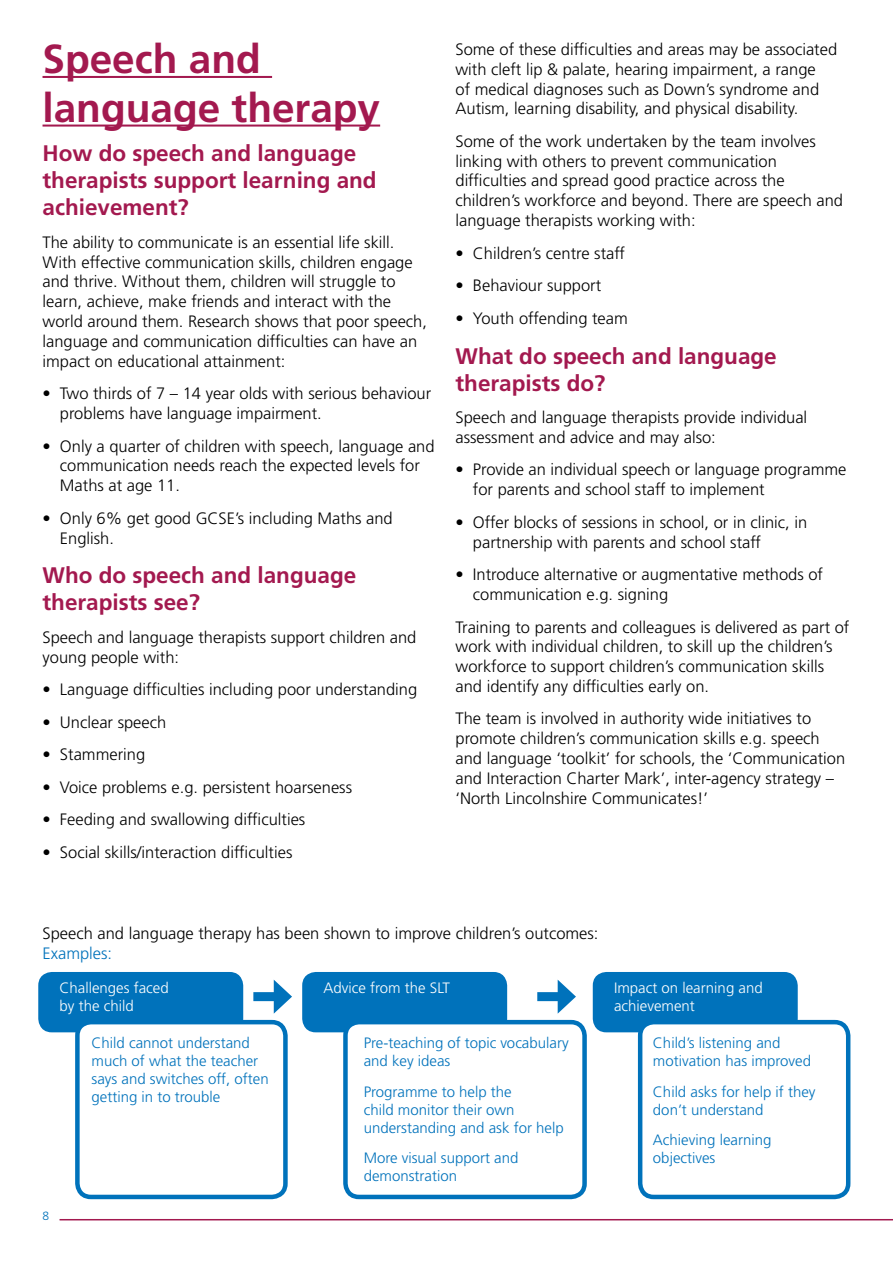
<style>
.page{position:relative;width:893px;height:1263px;background:#fff}
.page>*{position:absolute;margin:0;border:0;box-sizing:border-box;transform-origin:0 0}
.t1{font:700 40.5px/48.6px "Frutiger LT Std";color:#a3194f}
.t2{font:700 22.5px/27px "Frutiger LT Std";color:#a3194f}
.t3{font:300 16.5px/19.8px "Frutiger LT Std";color:#000}
.t4{font:300 16.5px "Frutiger LT Std";color:#0072bb}
.t5{font:300 15px/18px "Frutiger LT Std";color:#0072bb}
.t6{font:300 15px/18px "Frutiger LT Std";color:#fff}
.t7{font:300 12px "Frutiger LT Std";color:#0072bb}
</style>
<div class="page">
<hr style="left:60px;top:1219px;width:833px;height:1px;background:#a3194f">
<hr style="left:43px;top:76px;width:229px;height:2px;background:#a3194f">
<hr style="left:43px;top:125px;width:337px;height:2px;background:#a3194f">
<div style="left:38px;top:972px;width:205px;height:60px;background:#0072bb;border-radius:14px"></div>
<div style="left:302px;top:972px;width:205px;height:60px;background:#0072bb;border-radius:14px"></div>
<div style="left:593px;top:972px;width:205px;height:60px;background:#0072bb;border-radius:14px"></div>
<div style="left:77px;top:1022px;width:208px;height:175px;background:#fff;border-radius:14px"></div>
<div style="left:75px;top:1020px;width:213px;height:179px;border:4px solid #0072bb;border-radius:14px"></div>
<div style="left:345px;top:1022px;width:240px;height:175px;background:#fff;border-radius:14px"></div>
<div style="left:343px;top:1020px;width:244px;height:179px;border:4px solid #0072bb;border-radius:14px"></div>
<div style="left:640px;top:1022px;width:208px;height:175px;background:#fff;border-radius:14px"></div>
<div style="left:638px;top:1020px;width:212px;height:179px;border:4px solid #0072bb;border-radius:14px"></div>
<div style="left:253px;top:992px;width:28px;height:9px;background:#0072bb"></div>
<svg style="left:274px;top:980px;width:18px;height:34px"></svg>
<div style="left:537px;top:992px;width:28px;height:9px;background:#0072bb"></div>
<svg style="left:558px;top:980px;width:18px;height:34px"></svg>
<hr style="left:892px;top:0;width:1px;height:1188px;background:#0072bb">
<h1 class="t1" style="left:43px;top:35px;width:339px">Speech and language therapy</h1>
<h2 class="t2" style="left:43px;top:140px;width:336px">How do speech and language therapists support learning and achievement?</h2>
<p class="t3" style="left:43px;top:232px;width:386px">The ability to communicate is an essential life skill.<br>With effective communication skills, children engage and thrive. Without them, children will struggle to learn, achieve, make friends and interact with the world around them. Research shows that poor speech, language and communication difficulties can have an impact on educational attainment:</p>
<p class="t3" style="left:60px;top:384px;width:373px;text-indent:-17px">• Two thirds of 7 – 14 year olds with serious behaviour problems have language impairment.</p>
<p class="t3" style="left:60px;top:436px;width:376px;text-indent:-17px">• Only a quarter of children with speech, language and communication needs reach the expected levels for<br>Maths at age 11.</p>
<p class="t3" style="left:60px;top:508px;width:334px;text-indent:-17px">• Only 6% get good GCSE’s including Maths and<br>English.</p>
<h2 class="t2" style="left:43px;top:562px;width:315px">Who do speech and language therapists see?</h2>
<p class="t3" style="left:43px;top:627px;width:375px">Speech and language therapists support children and young people with:</p>
<p class="t3" style="left:43px;top:680px;width:376px">• Language difficulties including poor understanding</p>
<p class="t3" style="left:43px;top:712px;width:125px">• Unclear speech</p>
<p class="t3" style="left:43px;top:745px;width:104px">• Stammering</p>
<p class="t3" style="left:43px;top:777px;width:311px">• Voice problems e.g. persistent hoarseness</p>
<p class="t3" style="left:43px;top:810px;width:264px">• Feeding and swallowing difficulties</p>
<p class="t3" style="left:43px;top:843px;width:251px">• Social skills/interaction difficulties</p>
<p class="t3" style="left:455px;top:40px;width:383px">Some of these difficulties and areas may be associated with cleft lip &amp; palate, hearing impairment, a range<br>of medical diagnoses such as Down’s syndrome and Autism, learning disability, and physical disability.</p>
<p class="t3" style="left:455px;top:131px;width:389px">Some of the work undertaken by the team involves linking with others to prevent communication difficulties and spread good practice across the children’s workforce and beyond. There are speech and language therapists working with:</p>
<p class="t3" style="left:455px;top:243px;width:171px">• Children’s centre staff</p>
<p class="t3" style="left:455px;top:276px;width:147px">• Behaviour support</p>
<p class="t3" style="left:455px;top:308px;width:174px">• Youth offending team</p>
<h2 class="t2" style="left:455px;top:342px;width:323px">What do speech and language therapists do?</h2>
<p class="t3" style="left:455px;top:408px;width:353px">Speech and language therapists provide individual assessment and advice and may also:</p>
<p class="t3" style="left:473px;top:460px;width:375px;text-indent:-17px">• Provide an individual speech or language programme for parents and school staff to implement</p>
<p class="t3" style="left:473px;top:512px;width:336px;text-indent:-17px">• Offer blocks of sessions in school, or in clinic, in partnership with parents and school staff</p>
<p class="t3" style="left:473px;top:565px;width:352px;text-indent:-17px">• Introduce alternative or augmentative methods of communication e.g. signing</p>
<p class="t3" style="left:455px;top:617px;width:395px">Training to parents and colleagues is delivered as part of work with individual children, to skill up the children’s workforce to support children’s communication skills and identify any difficulties early on.</p>
<p class="t3" style="left:455px;top:709px;width:391px">The team is involved in authority wide initiatives to promote children’s communication skills e.g. speech and language ‘toolkit’ for schools, the ‘Communication and Interaction Charter Mark’, inter-agency strategy – ‘North Lincolnshire Communicates!’</p>
<p class="t3" style="left:43px;top:923px;width:557px">Speech and language therapy has been shown to improve children’s outcomes:</p>
<p class="t4" style="left:43px;top:943px;width:71px">Examples:</p>
<p class="t6" style="left:60px;top:979px;width:111px">Challenges faced by the child</p>
<p class="t5" style="left:92px;top:1034px;width:179px">Child cannot understand much of what the teacher says and switches off, often getting in to trouble</p>
<p class="t5" style="left:364px;top:1034px;width:206px">Pre-teaching of topic vocabulary and key ideas</p>
<p class="t6" style="left:323px;top:979px;width:128px">Advice from the SLT</p>
<p class="t6" style="left:614px;top:979px;width:150px">Impact on learning and achievement</p>
<p class="t5" style="left:653px;top:1034px;width:160px">Child’s listening and motivation has improved</p>
<p class="t5" style="left:653px;top:1083px;width:164px">Child asks for help if they don’t understand</p>
<p class="t5" style="left:653px;top:1131px;width:120px">Achieving learning objectives</p>
<p class="t5" style="left:364px;top:1083px;width:202px">Programme to help the<br>child monitor their own understanding and ask for help</p>
<p class="t5" style="left:364px;top:1149px;width:156px">More visual support and demonstration</p>
<p class="t7" style="left:43px;top:1209px;width:8px">8</p>
</div>
